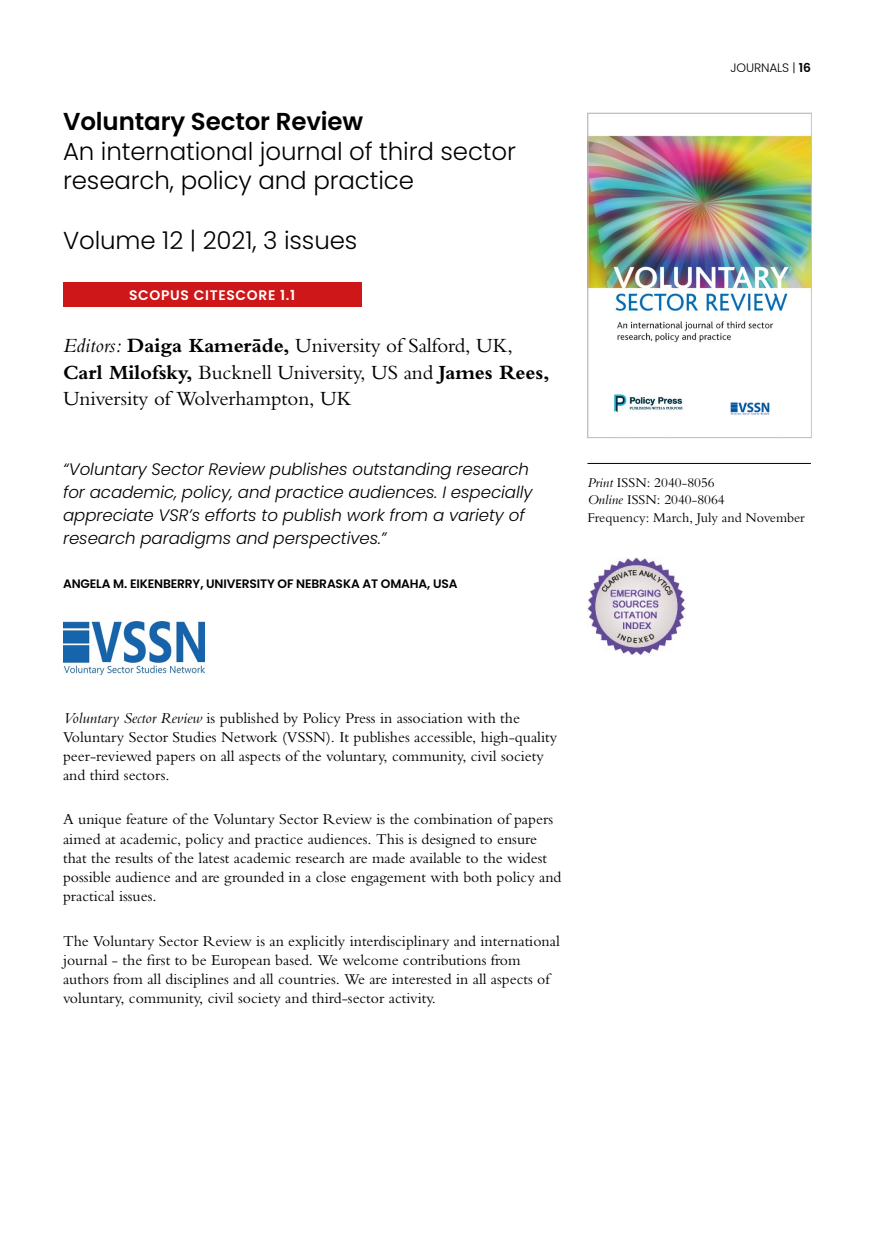
<style>
.page{position:relative;width:874px;height:1241px;background:#fff}
.page>*{position:absolute;margin:0;border:0;box-sizing:border-box;transform-origin:0 0}
.t1{font:300 24.5px/29.8px "Poppins";letter-spacing:-.005em;color:#000}
.t2{font:600 24.5px "Poppins";letter-spacing:-.005em;color:#000}
.t3{font:21px/26.2px "Bembo MT Pro";letter-spacing:-.005em;color:#000}
.t4{font:italic 300 16.62px/22.8px "Poppins";letter-spacing:-.005em;color:#000}
.t5{font:15.75px/19.2px "Bembo MT Pro";color:#000}
.t6{font:14px/17.5px "Bembo MT Pro";color:#000}
.t7{font:600 13.83px "Poppins";letter-spacing:.05em;color:#fff}
.t8{font:600 12.25px "Poppins";letter-spacing:-.01em;color:#000}
.t9{font:300 12.25px "Poppins";letter-spacing:-.01em;color:#000}
.s1{font-style:italic}
.s2{font-weight:700}
.s3{font-weight:600}
</style>
<div class="page">
<img style="left:589px;top:135px;width:220px;height:281px">
<div style="left:587px;top:113px;width:224px;height:325px;border:1px solid #c6c6c6"></div>
<hr style="left:587px;top:463px;width:223px;height:1px;background:#000">
<img style="left:587px;top:557px;width:98px;height:98px">
<img style="left:63px;top:621px;width:141px;height:53px">
<div style="left:63px;top:282px;width:298px;height:24px;background:#cd1719"></div>
<h1 class="t2" style="left:63px;top:107px;width:301px">Voluntary Sector Review</h1>
<h1 class="t1" style="left:63px;top:136px;width:454px">An international journal of third sector research, policy and practice</h1>
<h1 class="t1" style="left:63px;top:225px;width:296px">Volume 12 | 2021, 3 issues</h1>
<p class="t7" style="left:129px;top:287px;width:167px">SCOPUS CITESCORE 1.1</p>
<h2 class="t3" style="left:63px;top:332px;width:488px"><span class="s1">Editors:</span> <span class="s2">Daiga Kamerāde,</span> University of Salford, UK,<br><span class="s2">Carl Milofsky,</span> Bucknell University, US and <span class="s2">James Rees,<br></span>University of Wolverhampton, UK</h2>
<p class="t4" style="left:63px;top:458px;width:471px">“Voluntary Sector Review publishes outstanding research for academic, policy, and practice audiences. I especially appreciate VSR’s efforts to publish work from a variety of research paradigms and perspectives.”</p>
<p class="t8" style="left:63px;top:576px;width:396px">ANGELA M. EIKENBERRY, UNIVERSITY OF NEBRASKA AT OMAHA, USA</p>
<p class="t9" style="left:730px;top:60px;width:82px">JOURNALS | <span class="s3">16</span></p>
<p class="t6" style="left:587px;top:473px;width:219px"><span class="s1">Print</span> ISSN: 2040-8056<br><span class="s1">Online</span> ISSN: 2040-8064<br>Frequency: March, July and November</p>
<p class="t5" style="left:63px;top:707px;width:495px"><span class="s1">Voluntary Sector Review</span> is published by Policy Press in association with the Voluntary Sector Studies Network (VSSN). It publishes accessible, high-quality peer-reviewed papers on all aspects of the voluntary, community, civil society and third sectors.</p>
<p class="t5" style="left:63px;top:809px;width:499px">A unique feature of the Voluntary Sector Review is the combination of papers aimed at academic, policy and practice audiences. This is designed to ensure that the results of the latest academic research are made available to the widest possible audience and are grounded in a close engagement with both policy and practical issues.</p>
<p class="t5" style="left:63px;top:930px;width:498px">The Voluntary Sector Review is an explicitly interdisciplinary and international journal - the first to be European based. We welcome contributions from authors from all disciplines and all countries. We are interested in all aspects of voluntary, community, civil society and third-sector activity.</p>
</div>
